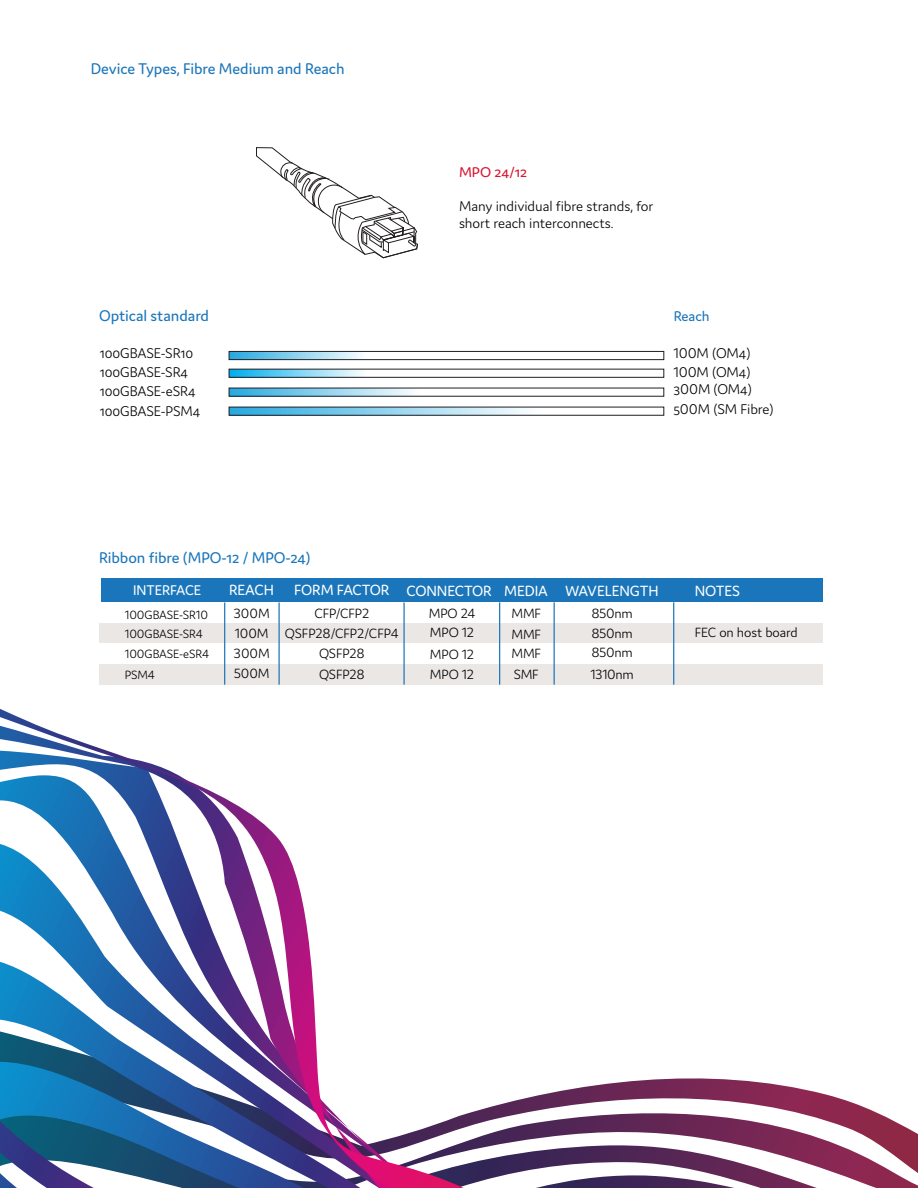
<style>
.page{position:relative;width:918px;height:1188px;background:#fff}
.page>*{position:absolute;margin:0;border:0;box-sizing:border-box;transform-origin:0 0}
.t1{font:16.5px "Domus";letter-spacing:-.005em;color:#1a75ba}
.t2{font:15.75px "Domus";letter-spacing:-.005em;color:#fff}
.t3{font:300 15px/19.2px "Domus";letter-spacing:-.005em;color:#000}
.t4{font:15px "Domus";letter-spacing:-.005em;color:#fff}
.t5{font:15px "Domus";color:#d81330;scale:1.04 1}
.t6{font:15px "Domus";letter-spacing:-.005em;color:#1a75ba}
.t7{font:300 14.25px/20.1px "Domus";letter-spacing:-.005em;color:#000}
.t8{font:300 12.75px/20.7px "Domus";letter-spacing:-.005em;color:#000}
</style>
<div class="page">
<svg style="left:256px;top:147px;width:162px;height:112px"></svg>
<div style="left:101px;top:578px;width:722px;height:24px;background:#1a75ba"></div>
<div style="left:99px;top:623px;width:724px;height:20px;background:#eae7e5"></div>
<div style="left:99px;top:664px;width:724px;height:21px;background:#eae7e5"></div>
<hr style="left:499px;top:602px;width:1px;height:83px;background:#1b75b9">
<hr style="left:554px;top:602px;width:1px;height:83px;background:#1b75b9">
<hr style="left:673px;top:602px;width:1px;height:83px;background:#1b75b9">
<hr style="left:224px;top:603px;width:1px;height:82px;background:#1b75b9">
<hr style="left:278px;top:603px;width:2px;height:82px;background:#1b75b9">
<hr style="left:403px;top:603px;width:2px;height:82px;background:#1b75b9">
<svg style="left:231px;top:353px;width:130px;height:5px"></svg>
<div style="left:229px;top:351px;width:435px;height:9px;border:1px solid #231f20"></div>
<svg style="left:231px;top:371px;width:130px;height:5px"></svg>
<div style="left:229px;top:369px;width:435px;height:9px;border:1px solid #231f20"></div>
<svg style="left:231px;top:390px;width:181px;height:4px"></svg>
<svg style="left:231px;top:409px;width:295px;height:4px"></svg>
<svg style="left:0;top:709px;width:303px;height:196px"></svg>
<svg style="left:0;top:905px;width:318px;height:157px"></svg>
<svg style="left:0;top:1062px;width:918px;height:126px"></svg>
<p class="t1" style="left:91px;top:59px;width:255px">Device Types, Fibre Medium and Reach</p>
<p class="t1" style="left:99px;top:307px;width:112px">Optical standard</p>
<p class="t3" style="left:100px;top:344px;width:102px">100GBASE-SR10<br>100GBASE-SR4<br>100GBASE-eSR4<br>100GBASE-PSM4</p>
<p class="t5" style="left:459px;top:164px;width:67px">MPO 24/12</p>
<p class="t3" style="left:459px;top:198px;width:196px;line-height:16.5px">Many individual fibre strands, for short reach interconnects.</p>
<p class="t6" style="left:674px;top:308px;width:37px">Reach</p>
<p class="t3" style="left:673px;top:344px;width:79px">100M (OM4)<br>100M (OM4)</p>
<p class="t3" style="left:673px;top:380px;width:102px;line-height:19.6px">300M (OM4)<br>500M (SM Fibre)</p>
<p class="t1" style="left:99px;top:548px;width:213px">Ribbon fibre (MPO-12 / MPO-24)</p>
<p class="t4" style="left:133px;top:582px;width:70px">INTERFACE</p>
<p class="t2" style="left:229px;top:582px;width:46px">REACH</p>
<p class="t2" style="left:294px;top:582px;width:255px">FORM FACTOR CONNECTOR MEDIA</p>
<p class="t8" style="left:125px;top:604px;width:85px">100GBASE-SR10</p>
<p class="t7" style="left:234px;top:604px;width:38px;text-align:justify">300M 100M 300M 500M</p>
<p class="t7" style="left:285px;top:604px;width:115px;text-align:center">CFP/CFP2<br>QSFP28/CFP2/CFP4<br>QSFP28<br>QSFP28</p>
<p class="t7" style="left:429px;top:603px;width:48px;line-height:19.5px">MPO 24<br>MPO 12</p>
<p class="t2" style="left:565px;top:582px;width:95px">WAVELENGTH</p>
<p class="t7" style="left:512px;top:604px;width:31px">MMF</p>
<p class="t7" style="left:591px;top:604px;width:43px;line-height:19.5px;text-align:justify">850nm 850nm 850nm</p>
<p class="t7" style="left:590px;top:664px;width:45px">1310nm</p>
<p class="t8" style="left:125px;top:623px;width:86px">100GBASE-SR4<br>100GBASE-eSR4<br>PSM4</p>
<p class="t7" style="left:512px;top:624px;width:31px;line-height:19.5px">MMF<br>MMF</p>
<p class="t7" style="left:514px;top:664px;width:26px">SMF</p>
<p class="t7" style="left:430px;top:644px;width:46px">MPO 12<br>MPO 12</p>
<p class="t2" style="left:695px;top:582px;width:47px">NOTES</p>
<p class="t7" style="left:695px;top:623px;width:105px">FEC on host board</p>
</div>
